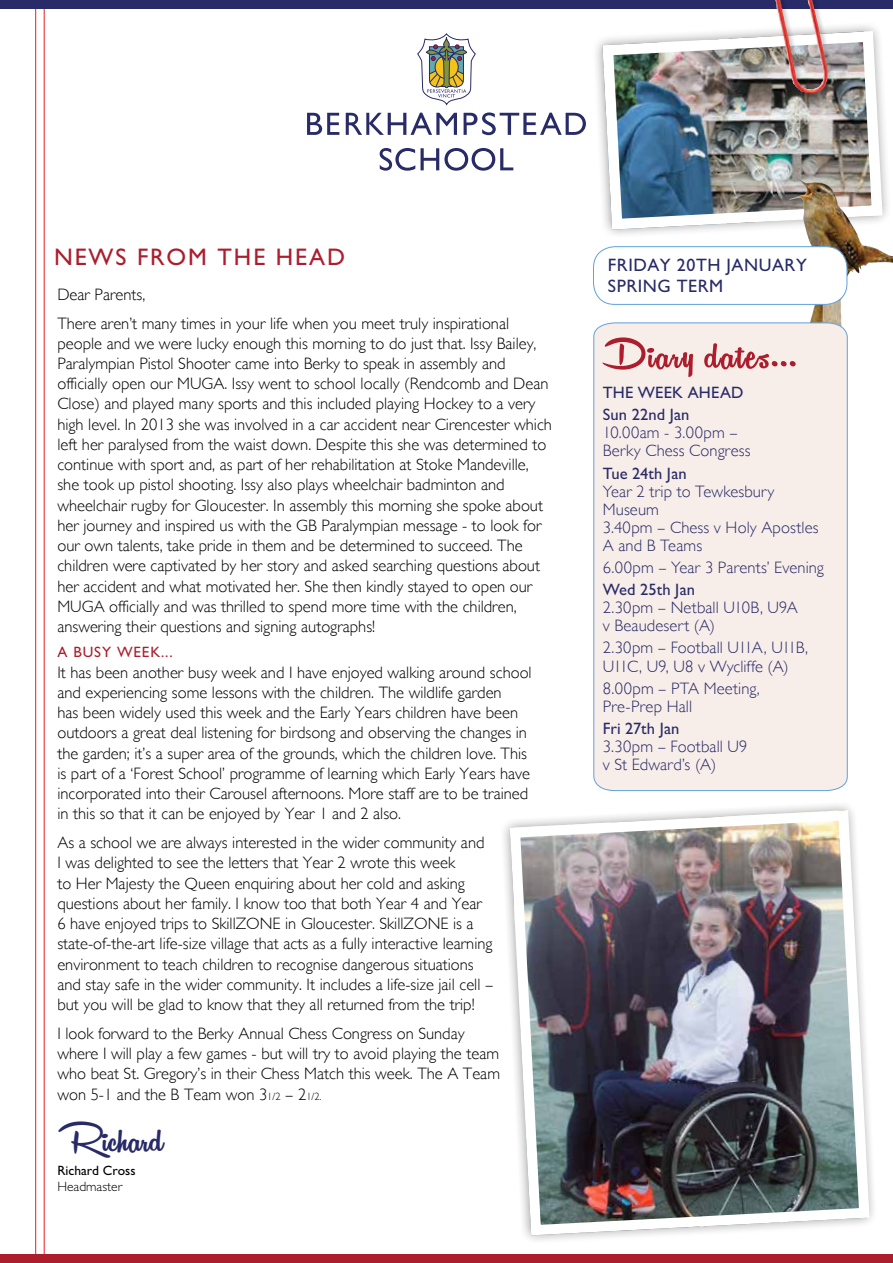
<style>
.page{position:relative;width:893px;height:1263px;background:#fff}
.page>*{position:absolute;margin:0;border:0;box-sizing:border-box;transform-origin:0 0}
.t1{font:51px "Remachine Script Personal Use Only";letter-spacing:.03em;color:#ac1e2d}
.t2{font:45px "Remachine Script Personal Use Only";color:#282b67}
.t3{font:24px "M Gill Sans";letter-spacing:.08em;color:#ac1e2d}
.t4{font:18px/21.6px "M Gill Sans";letter-spacing:.03em;color:#282b67}
.t5{font:300 16.5px/20.2px "Gill Sans";color:#000}
.t6{font:300 16.5px/18px "Gill Sans";letter-spacing:.01em;color:#282b67}
.t7{font:16.5px/22.2px "M Gill Sans";letter-spacing:.01em;color:#282b67}
.t8{font:15px "M Gill Sans";letter-spacing:.06em;color:#ac1e2d}
.t9{font:13.5px "M Gill Sans";color:#000}
.t10{font:300 13.5px "Gill Sans";color:#000}
.s1{font-size:10.5px}
</style>
<div class="page">
<img style="left:597px;top:26px;width:289px;height:209px">
<img style="left:789px;top:179px;width:104px;height:143px">
<hr style="left:35px;top:0;width:1px;height:1263px;background:#ed1d24">
<hr style="left:44px;top:0;width:1px;height:1263px;background:#ed1d24">
<div style="left:593px;top:322px;width:255px;height:469px;background:#f7ede9"></div>
<div style="left:0;top:0;width:893px;height:9px;background:#282b67"></div>
<div style="left:0;top:1254px;width:893px;height:9px;background:#ac1e2d"></div>
<svg style="left:380px;top:148px;width:35px;height:23px"></svg>
<svg style="left:421px;top:148px;width:18px;height:22px"></svg>
<svg style="left:444px;top:148px;width:24px;height:23px"></svg>
<div style="left:448px;top:151px;width:17px;height:17px;background:#fff;border-radius:50%"></div>
<svg style="left:472px;top:148px;width:23px;height:23px"></svg>
<div style="left:475px;top:151px;width:17px;height:17px;background:#fff;border-radius:50%"></div>
<svg style="left:500px;top:148px;width:13px;height:22px"></svg>
<svg style="left:307px;top:113px;width:32px;height:22px"></svg>
<svg style="left:346px;top:113px;width:111px;height:22px"></svg>
<svg style="left:464px;top:112px;width:122px;height:23px"></svg>
<svg style="left:417px;top:34px;width:59px;height:72px"></svg>
<div style="left:593px;top:247px;width:254px;height:57px;background:#fff;border-radius:21px"></div>
<div style="left:593px;top:246px;width:254px;height:59px;border:1px solid #61a2d7;border-radius:21px"></div>
<div style="left:772px;top:0;width:63px;height:101px;background:#000;opacity:.25"></div>
<img style="left:775px;top:0;width:54px;height:94px">
<img style="left:505px;top:805px;width:369px;height:435px">
<h3 class="t3" style="left:54px;top:243px;width:293px">NEWS FROM THE HEAD</h3>
<p class="t4" style="left:608px;top:254px;width:39px">FRIDAY</p>
<p class="t4" style="left:608px;top:254px;width:200px;text-indent:69px">20TH JAN UARY<br>SPRING TERM</p>
<p class="t5" style="left:57px;top:280px;width:453px;line-height:28.8px">Dear Parents,<br>There aren’t many times in your life when you meet truly inspirational</p>
<p class="t5" style="left:57px;top:333px;width:496px">people and we were lucky enough this morning to do just that. Issy Bailey, Paralympian Pistol Shooter came into Berky to speak in assembly and officially open our MUGA. Issy went to school locally (Rendcomb and Dean Close) and played many sports and this included playing Hockey to a very high level. In 2013 she was involved in a car accident near Cirencester which left her paralysed from the waist down. Despite this she was determined to continue with sport and, as part of her rehabilitation at Stoke Mandeville, she took up pistol shooting. Issy also plays wheelchair badminton and wheelchair rugby for Gloucester. In assembly this morning she spoke about her journey and inspired us with the GB Paralympian message - to look for our own talents, take pride in them and be determined to succeed. The children were captivated by her story and asked searching questions about her accident and what motivated her. She then kindly stayed to open our MUGA officially and was thrilled to spend more time with the children, answering their questions and signing autographs!</p>
<p class="t8" style="left:57px;top:644px;width:117px">A BUSY WEEK...</p>
<p class="t5" style="left:57px;top:662px;width:476px">It has been another busy week and I have enjoyed walking around school and experiencing some lessons with the children. The wildlife garden<br>has been widely used this week and the Early Years children have been outdoors a great deal listening for birdsong and observing the changes in the garden; it’s a super area of the grounds, which the children love. This is part of a ‘Forest School’ programme of learning which Early Years have incorporated into their Carousel afternoons. More staff are to be trained in this so that it can be enjoyed by Year 1 and 2 also.</p>
<p class="t5" style="left:57px;top:832px;width:437px">As a school we are always interested in the wider community and<br>I was delighted to see the letters that Year 2 wrote this week<br>to Her Majesty the Queen enquiring about her cold and asking questions about her family. I know too that both Year 4 and Year 6 have enjoyed trips to SkillZONE in Gloucester. SkillZONE is a state-of-the-art life-size village that acts as a fully interactive learning environment to teach children to recognise dangerous situations and stay safe in the wider community. It includes a life-size jail cell – but you will be glad to know that they all returned from the trip!</p>
<p class="t5" style="left:57px;top:1023px;width:444px">I look forward to the Berky Annual Chess Congress on Sunday where I will play a few games - but will try to avoid playing the team who beat St. Gregory’s in their Chess Match this week. The A Team won 5-1 and the B Team won 3<span class="s1">1/2</span> – 2<span class="s1">1/2.</span></p>
<h2 class="t2" style="left:57px;top:1113px;width:108px">Richard</h2>
<p class="t9" style="left:57px;top:1163px;width:80px">RICHARD CROSS</p>
<p class="t10" style="left:57px;top:1179px;width:66px">Headmaster</p>
<h1 class="t1" style="left:603px;top:325px;width:196px">Diary dates…</h1>
<p class="t7" style="left:603px;top:382px;width:142px">THE WEEK AHEAD<br>SUN 22ND JAN</p>
<p class="t6" style="left:603px;top:424px;width:149px">10.00am - 3.00pm –<br>Berky Chess Congress</p>
<p class="t7" style="left:603px;top:462px;width:86px">TUE 24TH JAN</p>
<p class="t6" style="left:603px;top:482px;width:217px">Year 2 trip to Tewkesbury<br>Museum<br>3.40pm – Chess v Holy Apostles<br>A and B Teams</p>
<p class="t6" style="left:603px;top:558px;width:223px">6.00pm – Year 3 Parents’ Evening</p>
<p class="t7" style="left:603px;top:579px;width:94px">WED 25TH JAN</p>
<p class="t6" style="left:603px;top:599px;width:197px">2.30pm – Netball U10B, U9A v Beaudesert (A)</p>
<p class="t6" style="left:603px;top:639px;width:207px">2.30pm – Football U11A, U11B,<br>U11C, U9, U8 v Wycliffe (A)</p>
<p class="t6" style="left:603px;top:679px;width:158px">8.00pm – PTA Meeting,<br>Pre-Prep Hall</p>
<p class="t7" style="left:603px;top:717px;width:78px">FRI 27TH JAN</p>
<p class="t6" style="left:603px;top:738px;width:146px">3.30pm – Football U9 v St Edward’s (A)</p>
</div>
